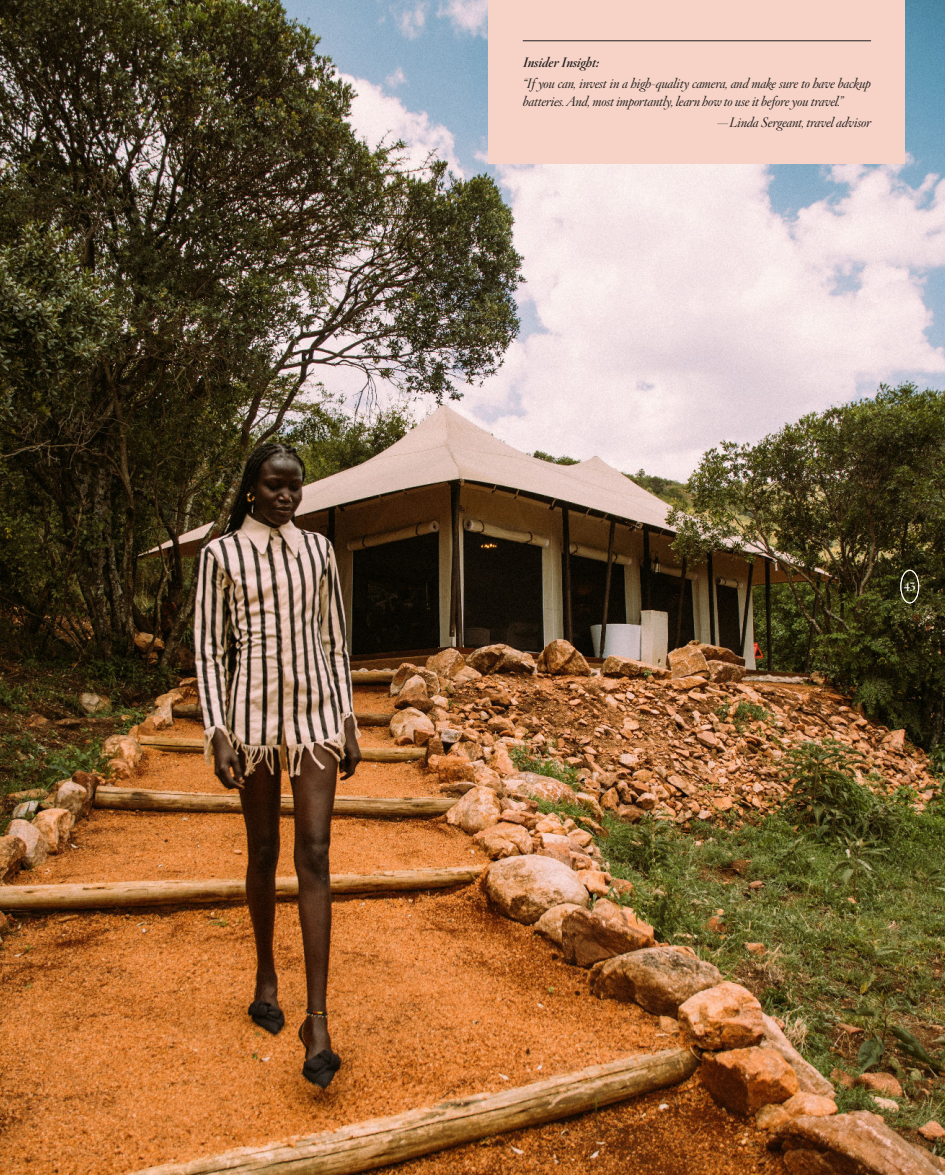
<style>
.page{position:relative;width:945px;height:1175px;background:#fff}
.page>*{position:absolute;margin:0;border:0;box-sizing:border-box;transform-origin:0 0}
.t1{font:italic 300 13.5px/18px "Hoefler Titling";letter-spacing:-.02em;color:#231f20}
.t2{font:italic 700 13.5px "Hoefler Titling";letter-spacing:-.01em;color:#231f20}
.t3{font:700 12px "Glossy Display";color:#fcf9f4}
</style>
<div class="page">
<img style="left:0;top:0;width:945px;height:1174px">
<div style="left:488px;top:0;width:417px;height:163px;background:#f6d3c6"></div>
<hr style="left:523px;top:41px;width:348px;height:1px;background:#231f20">
<div style="left:900px;top:570px;width:19px;height:33px;border:1px solid #fcf9f4;border-radius:50%"></div>
<p class="t2" style="left:523px;top:56px;width:78px">Insider Insight:</p>
<p class="t1" style="left:523px;top:76px;width:350px">“If you can, invest in a high-quality camera, and make sure to have backup batteries. And, most importantly, learn how to use it before you travel.”</p>
<p class="t1" style="left:716px;top:115px;width:157px">—Linda Sergeant, travel advisor</p>
<p class="t3" style="left:904px;top:579px;width:13px">43</p>
</div>
